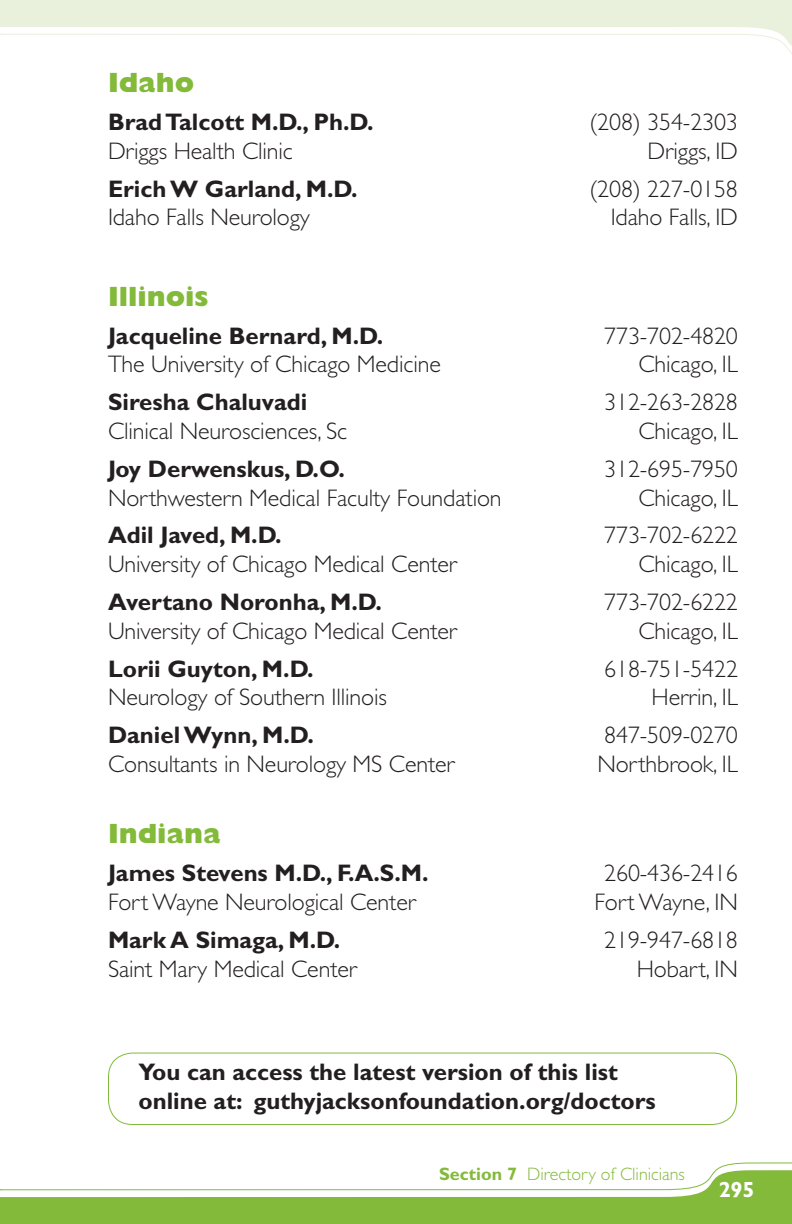
<style>
.page{position:relative;width:792px;height:1224px;background:#fff}
.page>*{position:absolute;margin:0;border:0;box-sizing:border-box;transform-origin:0 0}
.t1{font:800 28px "Gill Sans Std";color:#83ba3a}
.t2{font:300 24px "Gill Sans Std";letter-spacing:-.005em;color:#231f20}
.t3{font:700 24px/28.8px "Gill Sans Std";color:#231f20}
.t4{font:700 22px "Gill Sans Std";color:#fff}
.t5{font:300 18px "Gill Sans Std";color:#83ba3a}
.s1{font-weight:700}
</style>
<div class="page">
<div style="left:108px;top:1053px;width:629px;height:72px;border:1px solid #83ba3a;border-radius:24px"></div>
<div style="left:0;top:1218px;width:792px;height:6px;background:#83ba3a"></div>
<div style="left:0;top:0;width:792px;height:6px;background:#e9f1dc"></div>
<svg style="left:0;top:1162px;width:792px;height:56px"></svg>
<svg style="left:0;top:6px;width:792px;height:48px"></svg>
<p class="t1" style="left:108px;top:66px;width:88px">Idaho</p>
<p class="t3" style="left:108px;top:108px;width:267px">Brad Talcott M.D., Ph.D.</p>
<p class="t2" style="left:589px;top:109px;width:150px">(208) 354-2303</p>
<p class="t2" style="left:108px;top:137px;width:186px">Driggs Health Clinic</p>
<p class="t2" style="left:647px;top:137px;width:92px">Driggs, ID</p>
<p class="t3" style="left:108px;top:174px;width:251px">Erich W Garland, M.D.</p>
<p class="t2" style="left:589px;top:175px;width:150px">(208) 227-0158</p>
<p class="t2" style="left:108px;top:204px;width:204px">Idaho Falls Neurology</p>
<p class="t2" style="left:611px;top:204px;width:129px">Idaho Falls, ID</p>
<p class="t1" style="left:108px;top:280px;width:102px">Illinois</p>
<p class="t3" style="left:108px;top:321px;width:277px">Jacqueline Bernard, M.D.</p>
<p class="t2" style="left:604px;top:322px;width:135px">773-702-4820</p>
<p class="t2" style="left:108px;top:351px;width:334px">The University of Chicago Medicine</p>
<p class="t2" style="left:638px;top:351px;width:101px">Chicago, IL</p>
<p class="t3" style="left:108px;top:388px;width:201px">Siresha Chaluvadi</p>
<p class="t2" style="left:604px;top:389px;width:135px">312-263-2828</p>
<p class="t2" style="left:108px;top:418px;width:241px">Clinical Neurosciences, Sc</p>
<p class="t2" style="left:638px;top:418px;width:101px">Chicago, IL</p>
<p class="t3" style="left:108px;top:454px;width:239px">Joy Derwenskus, D.O.</p>
<p class="t2" style="left:604px;top:455px;width:135px">312-695-7950</p>
<p class="t2" style="left:108px;top:484px;width:395px">Northwestern Medical Faculty Foundation</p>
<p class="t2" style="left:638px;top:484px;width:101px">Chicago, IL</p>
<p class="t3" style="left:108px;top:521px;width:175px">Adil Javed, M.D.</p>
<p class="t2" style="left:604px;top:522px;width:135px">773-702-6222</p>
<p class="t2" style="left:108px;top:551px;width:350px">University of Chicago Medical Center</p>
<p class="t2" style="left:638px;top:551px;width:101px">Chicago, IL</p>
<p class="t3" style="left:108px;top:588px;width:275px">Avertano Noronha, M.D.</p>
<p class="t2" style="left:604px;top:589px;width:135px">773-702-6222</p>
<p class="t2" style="left:108px;top:617px;width:350px">University of Chicago Medical Center</p>
<p class="t2" style="left:638px;top:617px;width:101px">Chicago, IL</p>
<p class="t3" style="left:108px;top:654px;width:207px">Lorii Guyton, M.D.</p>
<p class="t2" style="left:604px;top:655px;width:135px">618-751-5422</p>
<p class="t2" style="left:108px;top:684px;width:281px">Neurology of Southern Illinois</p>
<p class="t2" style="left:652px;top:684px;width:88px">Herrin, IL</p>
<p class="t3" style="left:108px;top:721px;width:207px">Daniel Wynn, M.D.</p>
<p class="t2" style="left:604px;top:722px;width:135px">847-509-0270</p>
<p class="t2" style="left:108px;top:751px;width:348px">Consultants in Neurology MS Center</p>
<p class="t2" style="left:597px;top:751px;width:142px">Northbrook, IL</p>
<p class="t1" style="left:108px;top:818px;width:114px">Indiana</p>
<p class="t3" style="left:108px;top:859px;width:322px">James Stevens M.D., F.A.S.M.</p>
<p class="t2" style="left:604px;top:860px;width:135px">260-436-2416</p>
<p class="t2" style="left:108px;top:889px;width:309px">Fort Wayne Neurological Center</p>
<p class="t2" style="left:594px;top:889px;width:145px">Fort Wayne, IN</p>
<p class="t3" style="left:108px;top:925px;width:234px">Mark A Simaga, M.D.</p>
<p class="t2" style="left:604px;top:926px;width:135px">219-947-6818</p>
<p class="t2" style="left:108px;top:955px;width:250px">Saint Mary Medical Center</p>
<p class="t2" style="left:637px;top:955px;width:103px">Hobart, IN</p>
<p class="t3" style="left:138px;top:1058px;width:519px">You can access the latest version of this list online at: guthyjacksonfoundation.org/doctors</p>
<p class="t5" style="left:439px;top:1164px;width:247px"><span class="s1">Section 7</span> Directory of Clinicians</p>
<p class="t4" style="left:719px;top:1177px;width:37px">295</p>
</div>
